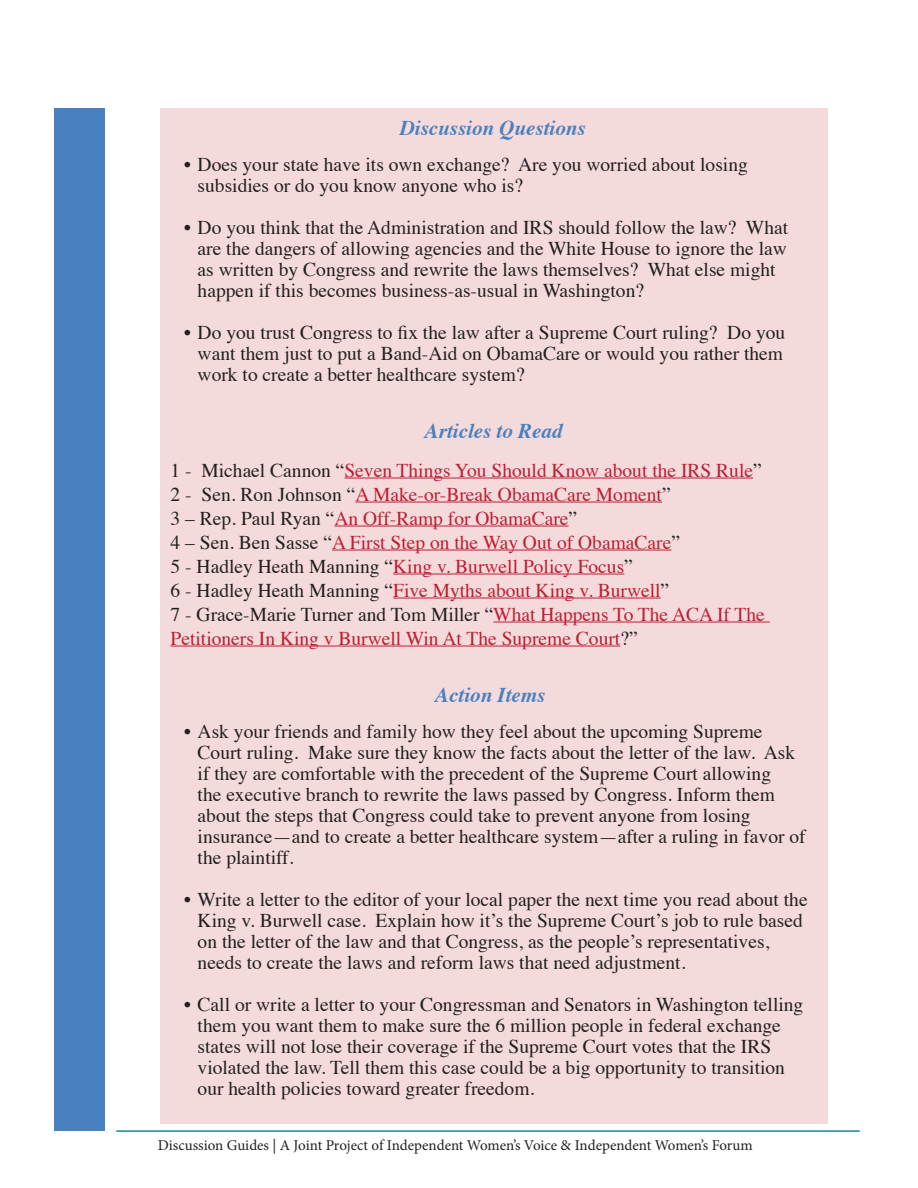
<style>
.page{position:relative;width:918px;height:1188px;background:#fff}
.page>*{position:absolute;margin:0;border:0;box-sizing:border-box;transform-origin:0 0}
.t1{font:italic 700 21px "Times";color:#4980bf}
.t2{font:19.5px/21px "Times";color:#231f20}
.t3{font:19.5px/24px "Times";color:#bd1e35}
.t4{font:15px "Minion Pro";color:#231f20}
.s1{color:#231f20}
</style>
<div class="page">
<div style="left:160px;top:108px;width:667px;height:1015px;background:#f4dada"></div>
<hr style="left:344px;top:478px;width:409px;height:1px;background:#bd1e35">
<hr style="left:355px;top:502px;width:307px;height:1px;background:#bd1e35">
<hr style="left:335px;top:526px;width:234px;height:1px;background:#bd1e35">
<hr style="left:332px;top:550px;width:339px;height:1px;background:#bd1e35">
<hr style="left:393px;top:574px;width:231px;height:1px;background:#bd1e35">
<hr style="left:393px;top:598px;width:268px;height:1px;background:#bd1e35">
<hr style="left:493px;top:622px;width:277px;height:1px;background:#bd1e35">
<hr style="left:171px;top:646px;width:449px;height:1px;background:#bd1e35">
<div style="left:54px;top:108px;width:50px;height:1022px;background:#4980bf"></div>
<hr style="left:116px;top:1130px;width:744px;height:2px;background:#15879e">
<p class="t1" style="left:400px;top:108px;width:188px">Discussion Questions</p>
<p class="t2" style="left:198px;top:152px;width:552px;text-indent:-13px">• Does your state have its own exchange? Are you worried about losing subsidies or do you know anyone who is?</p>
<p class="t2" style="left:198px;top:215px;width:592px;text-indent:-13px">• Do you think that the Administration and IRS should follow the law? What are the dangers of allowing agencies and the White House to ignore the law as written by Congress and rewrite the laws themselves? What else might happen if this becomes business-as-usual in Washington?</p>
<p class="t2" style="left:198px;top:320px;width:589px;text-align:justify;text-indent:-13px">• Do you trust Congress to fix the law after a Supreme Court ruling? Do you want them just to put a Band-Aid on ObamaCare or would you rather them work to create a better healthcare system?</p>
<p class="t1" style="left:425px;top:411px;width:139px">Articles to Read</p>
<p class="t3" style="left:171px;top:456px;width:596px"><span class="s1">1 - Michael Cannon “</span>Seven Things You Should Know about the IRS Rule<span class="s1">” 2 - Sen. Ron Johnson “</span>A Make-or-Break ObamaCare Moment<span class="s1">”<br>3 – Rep. Paul Ryan “</span>An Off-Ramp for ObamaCare<span class="s1">”<br>4 – Sen. Ben Sasse “</span>A First Step on the Way Out of ObamaCare<span class="s1">”<br>5 - Hadley Heath Manning “</span>King v. Burwell Policy Focus<span class="s1">”<br>6 - Hadley Heath Manning “</span>Five Myths about King v. Burwell<span class="s1">”<br>7 - Grace-Marie Turner and Tom Miller “</span>What Happens To The ACA If The Petitioners In King v Burwell Win At The Supreme Court<span class="s1">?”</span></p>
<p class="t1" style="left:435px;top:675px;width:112px">Action Items</p>
<p class="t2" style="left:198px;top:719px;width:610px;text-indent:-13px">• Ask your friends and family how they feel about the upcoming Supreme Court ruling. Make sure they know the facts about the letter of the law. Ask if they are comfortable with the precedent of the Supreme Court allowing<br>the executive branch to rewrite the laws passed by Congress. Inform them about the steps that Congress could take to prevent anyone from losing insurance—and to create a better healthcare system—after a ruling in favor of the plaintiff.</p>
<p class="t2" style="left:198px;top:887px;width:612px;text-indent:-13px">• Write a letter to the editor of your local paper the next time you read about the King v. Burwell case. Explain how it’s the Supreme Court’s job to rule based on the letter of the law and that Congress, as the people’s representatives, needs to create the laws and reform laws that need adjustment.</p>
<p class="t2" style="left:198px;top:992px;width:607px;text-indent:-13px">• Call or write a letter to your Congressman and Senators in Washington telling them you want them to make sure the 6 million people in federal exchange states will not lose their coverage if the Supreme Court votes that the IRS violated the law. Tell them this case could be a big opportunity to transition our health policies toward greater freedom.</p>
<p class="t4" style="left:158px;top:1135px;width:596px">Discussion Guides | A Joint Project of Independent Women’s Voice &amp; Independent Women’s Forum</p>
</div>
